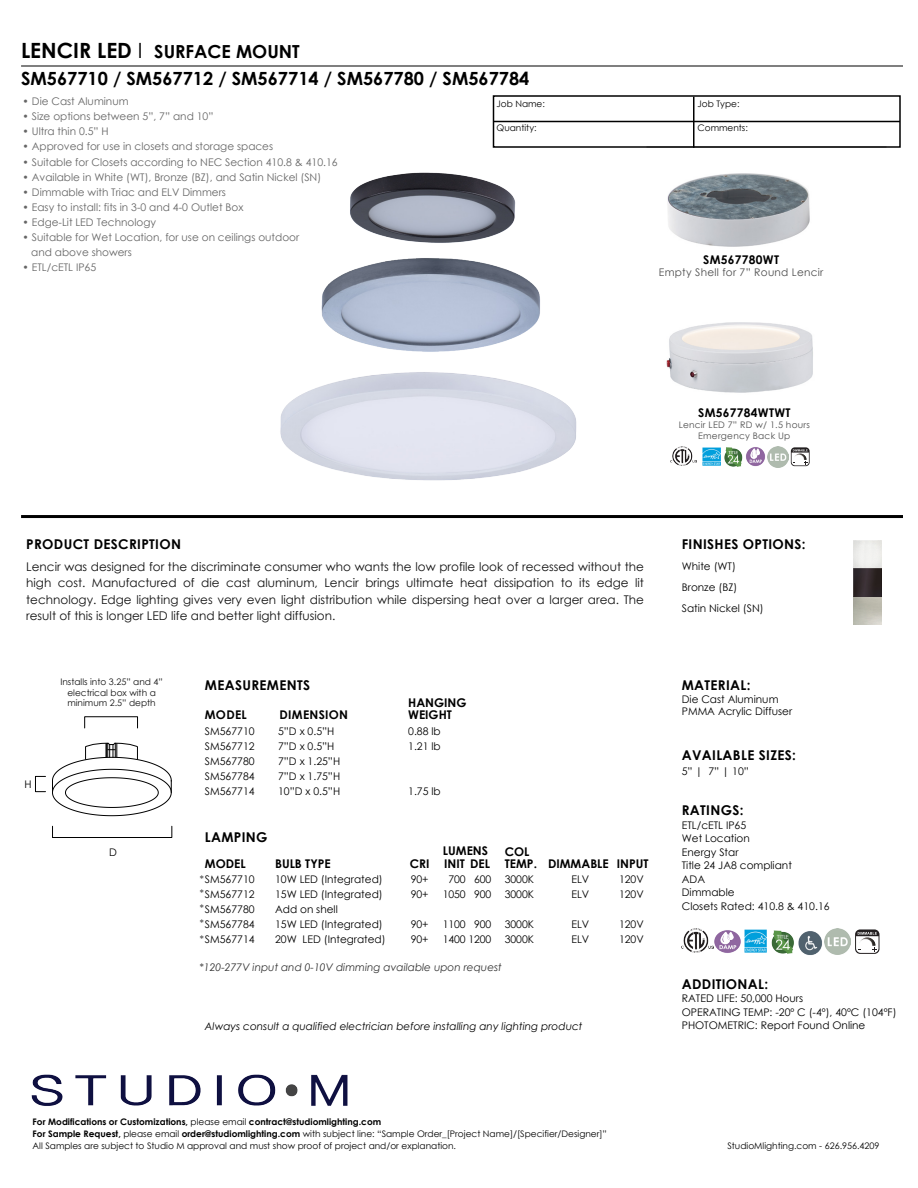
<style>
.page{position:relative;width:918px;height:1188px;background:#fff}
.page>*{position:absolute;margin:0;border:0;box-sizing:border-box;transform-origin:0 0}
.t1{font:700 18.15px "Century Gothic";color:#000}
.t2{font:700 18px "Century Gothic";color:#000}
.t3{font:700 13.5px "Century Gothic";letter-spacing:.025em;color:#000}
.t4{font:12px/16.5px "Century Gothic";color:#111;text-align:justify}
.t5{font:700 12px/12px "Century Gothic";color:#000}
.t6{font:700 12px "Century Gothic";letter-spacing:.025em;color:#000}
.t7{font:10.5px/15px "Century Gothic";color:#000}
.t8{font:10.5px/15px "Century Gothic";color:#666}
.t9{font:italic 10.5px "Century Gothic";color:#000}
.t10{font:italic 10.5px "Century Gothic";color:#333}
.t11{font:10.5px "Century Gothic";letter-spacing:.025em;color:#4d4d4d}
.t12{font:9px/12px "Century Gothic";color:#000}
.t13{font:9px/10.5px "Century Gothic";color:#111;text-align:center}
.t14{font:9px/10.8px "Century Gothic";letter-spacing:.025em;color:#4d4d4d;text-align:center}
.s1{font-size:21px}
.s2{font-weight:400;font-size:21px}
.s3{font-style:italic;color:#333}
.s4{font-weight:700}
</style>
<div class="page">
<img style="left:666px;top:322px;width:147px;height:71px">
<img style="left:667px;top:142px;width:143px;height:105px">
<img style="left:724px;top:447px;width:41px;height:20px">
<img style="left:703px;top:447px;width:18px;height:19px">
<img style="left:767px;top:446px;width:21px;height:21px">
<svg style="left:791px;top:447px;width:19px;height:19px"></svg>
<img style="left:350px;top:172px;width:166px;height:67px">
<img style="left:321px;top:239px;width:219px;height:113px">
<img style="left:280px;top:372px;width:297px;height:109px">
<hr style="left:21px;top:515px;width:882px;height:3px;background:#000">
<hr style="left:21px;top:66px;width:882px;height:1px;background:#000">
<img style="left:771px;top:930px;width:21px;height:24px">
<img style="left:682px;top:928px;width:31px;height:25px">
<img style="left:745px;top:930px;width:22px;height:23px">
<img style="left:792px;top:931px;width:33px;height:24px">
<img style="left:853px;top:541px;width:28px;height:83px">
<img style="left:825px;top:928px;width:26px;height:26px">
<img style="left:671px;top:446px;width:26px;height:20px">
<svg style="left:855px;top:929px;width:25px;height:25px"></svg>
<div style="left:52px;top:826px;width:120px;height:12px;border:1px solid #000"></div>
<div style="left:35px;top:776px;width:11px;height:16px;border:1px solid #000"></div>
<svg style="left:52px;top:742px;width:120px;height:74px"></svg>
<img style="left:31px;top:1074px;width:317px;height:32px">
<div style="left:493px;top:95px;width:408px;height:53px;border:2px solid #000"></div>
<hr style="left:494px;top:121px;width:406px;height:1px;background:#000">
<hr style="left:693px;top:97px;width:1px;height:51px;background:#000">
<img style="left:713px;top:930px;width:28px;height:23px">
<h2 class="t2" style="left:21px;top:38px;width:280px"><span class="s1">LENCIR LED</span> <span class="s2">I</span> SURFACE MOUNT</h2>
<h1 class="t1" style="left:21px;top:65px;width:510px">SM567710 / SM567712 / SM567714 / SM567780 / SM567784</h1>
<p class="t8" style="left:23px;top:94px;width:108px">• Die Cast Aluminum</p>
<p class="t8" style="left:23px;top:109px;width:192px">• Size options between 5”, 7” and 10”</p>
<p class="t8" style="left:23px;top:124px;width:88px">• Ultra thin 0.5” H</p>
<p class="t8" style="left:23px;top:139px;width:252px">• Approved for use in closets and storage spaces</p>
<p class="t8" style="left:23px;top:154px;width:317px">• Suitable for Closets according to NEC Section 410.8 &amp; 410.16</p>
<p class="t8" style="left:23px;top:169px;width:300px">• Available in White (WT), Bronze (BZ), and Satin Nickel (SN)</p>
<p class="t8" style="left:23px;top:184px;width:205px">• Dimmable with Triac and ELV Dimmers</p>
<p class="t8" style="left:23px;top:199px;width:222px">• Easy to install: fits in 3-0 and 4-0 Outlet Box</p>
<p class="t8" style="left:23px;top:214px;width:135px">• Edge-Lit LED Technology</p>
<p class="t8" style="left:31px;top:229px;width:269px;text-indent:-9px">• Suitable for Wet Location, for use on ceilings outdoor and above showers</p>
<p class="t8" style="left:23px;top:259px;width:75px">• ETL/cETL IP65</p>
<p class="t12" style="left:496px;top:98px;width:50px">Job Name:</p>
<p class="t12" style="left:496px;top:122px;width:42px">Quantity:</p>
<p class="t12" style="left:697px;top:98px;width:44px">Job Type:</p>
<p class="t12" style="left:697px;top:122px;width:52px">Comments:</p>
<p class="t6" style="left:703px;top:250px;width:77px">SM567780WT</p>
<p class="t11" style="left:659px;top:265px;width:166px">Empty Shell for 7” Round Lencir</p>
<p class="t6" style="left:698px;top:404px;width:94px">SM567784WTWT</p>
<p class="t14" style="left:679px;top:419px;width:133px">Lencir LED 7” RD w/ 1.5 hours<br>Emergency Back Up</p>
<p class="t3" style="left:26px;top:534px;width:156px">PRODUCT DESCRIPTION</p>
<p class="t4" style="left:26px;top:558px;width:619px">Lencir was designed for the discriminate consumer who wants the low profile look of recessed without the high cost. Manufactured of die cast aluminum, Lencir brings ultimate heat dissipation to its edge lit technology. Edge lighting gives very even light distribution while dispersing heat over a larger area. The result of this is longer LED life and better light diffusion.</p>
<p class="t7" style="left:25px;top:777px;width:9px">H</p>
<p class="t13" style="left:60px;top:677px;width:104px">Installs into 3.25” and 4” electrical box with a minimum 2.5” depth</p>
<p class="t7" style="left:109px;top:844px;width:9px">D</p>
<p class="t3" style="left:205px;top:675px;width:107px">MEASUREMENTS</p>
<p class="t5" style="left:205px;top:709px;width:43px">MODEL</p>
<p class="t6" style="left:280px;top:706px;width:70px">DIMENSION</p>
<p class="t7" style="left:205px;top:724px;width:51px;text-align:justify">SM567710<br>SM567712<br>SM567780<br>SM567784<br>SM567714</p>
<p class="t7" style="left:278px;top:724px;width:64px">5”D x 0.5”H<br>7”D x 0.5”H<br>7”D x 1.25”H<br>7”D x 1.75”H<br>10”D x 0.5”H</p>
<p class="t5" style="left:408px;top:696px;width:60px">HANGING<br>WEIGHT</p>
<p class="t7" style="left:408px;top:724px;width:34px">0.88 lb<br>1.21 lb</p>
<p class="t7" style="left:408px;top:784px;width:34px">1.75 lb</p>
<p class="t3" style="left:205px;top:827px;width:64px">LAMPING</p>
<p class="t5" style="left:205px;top:857px;width:42px">MODEL</p>
<p class="t5" style="left:275px;top:857px;width:57px">BULB TYPE</p>
<p class="t7" style="left:200px;top:872px;width:57px;text-align:center"><span class="s3">*</span>SM567710 <span class="s3">*</span>SM567712<br>SM567780<br>SM567784 <span class="s3">*</span>SM567714</p>
<p class="t10" style="left:200px;top:901px;width:6px">*</p>
<p class="t10" style="left:200px;top:916px;width:6px">*</p>
<p class="t7" style="left:275px;top:872px;width:112px">10W LED (Integrated)<br>15W LED (Integrated)<br>Add on shell<br>15W LED (Integrated)<br>20W LED (Integrated)</p>
<p class="t5" style="left:443px;top:845px;width:47px">LUMENS</p>
<p class="t7" style="left:443px;top:872px;width:24px;text-align:center">700<br>1050</p>
<p class="t7" style="left:443px;top:917px;width:50px">1100<br>1400 1200</p>
<p class="t5" style="left:410px;top:857px;width:82px">CRI INIT DEL</p>
<p class="t7" style="left:411px;top:872px;width:19px">90+<br>90+</p>
<p class="t7" style="left:411px;top:917px;width:19px">90+<br>90+</p>
<p class="t7" style="left:474px;top:872px;width:19px">600<br>900</p>
<p class="t7" style="left:474px;top:917px;width:19px">900</p>
<p class="t5" style="left:505px;top:845px;width:34px">COL<br>TEMP.</p>
<p class="t7" style="left:505px;top:872px;width:31px">3000K<br>3000K</p>
<p class="t7" style="left:505px;top:917px;width:31px">3000K<br>3000K</p>
<p class="t10" style="left:200px;top:960px;width:304px">*120-277V input and 0-10V dimming available upon request</p>
<p class="t5" style="left:548px;top:857px;width:62px">DIMMABLE</p>
<p class="t7" style="left:572px;top:872px;width:19px">ELV<br>ELV</p>
<p class="t7" style="left:572px;top:917px;width:19px">ELV<br>ELV</p>
<p class="t5" style="left:617px;top:857px;width:33px">INPUT</p>
<p class="t7" style="left:619px;top:872px;width:26px">120V<br>120V</p>
<p class="t7" style="left:619px;top:917px;width:26px">120V<br>120V</p>
<p class="t9" style="left:205px;top:1019px;width:379px">Always consult a qualified electrician before installing any lighting product</p>
<p class="t3" style="left:682px;top:534px;width:125px">FINISHES OPTIONS:</p>
<p class="t7" style="left:682px;top:556px;width:83px;line-height:21px">White (WT)<br>Bronze (BZ)<br>Satin Nickel (SN)</p>
<p class="t3" style="left:682px;top:675px;width:70px">MATERIAL:</p>
<p class="t7" style="left:682px;top:693px;width:112px;line-height:12.6px">Die Cast Aluminum<br>PMMA Acrylic Diffuser</p>
<p class="t3" style="left:682px;top:745px;width:116px">AVAILABLE SIZES:</p>
<p class="t7" style="left:682px;top:763px;width:69px">5” | 7” | 10”</p>
<p class="t3" style="left:682px;top:800px;width:63px">RATINGS:</p>
<p class="t7" style="left:682px;top:818px;width:149px;line-height:13.5px">ETL/cETL IP65<br>Wet Location<br>Energy Star<br>Title 24 JA8 compliant<br>ADA<br>Dimmable<br>Closets Rated: 410.8 &amp; 410.16</p>
<p class="t3" style="left:682px;top:974px;width:88px">ADDITIONAL:</p>
<p class="t7" style="left:682px;top:992px;width:216px;line-height:13.5px">RATED LIFE: 50,000 Hours<br>OPERATING TEMP: -20º C (-4º), 40ºC (104ºF)<br>PHOTOMETRIC: Report Found Online</p>
<p class="t12" style="left:33px;top:1115px;width:576px"><span class="s4">For Modifications or Customizations,</span> please email <span class="s4">contract@studiomlighting.com<br>For Sample Request,</span> please email <span class="s4">order@studiomlighting.com</span> with subject line: “Sample Order_[Project Name]/[Specifier/Designer]”<br>All Samples are subject to Studio M approval and must show proof of project and/or explanation.</p>
<p class="t12" style="left:727px;top:1140px;width:154px">StudioMlighting.com - 626.956.4209</p>
</div>
